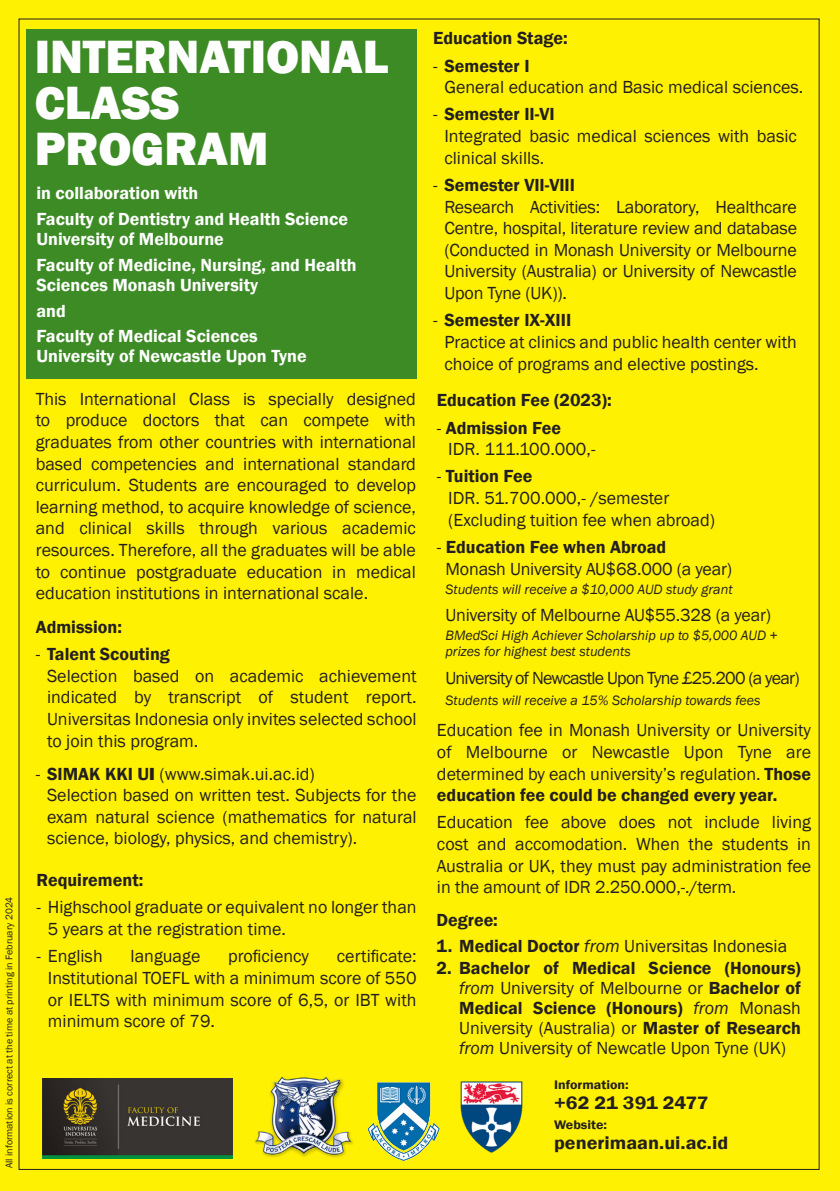
<style>
.page{position:relative;width:840px;height:1191px;background:#fff}
.page>*{position:absolute;margin:0;border:0;box-sizing:border-box;transform-origin:0 0}
.t1{font:800 48px "Franklin Gothic";color:#fff}
.t2{font:600 18.4px "Franklin Gothic";color:#231f20;scale:1.09 1}
.Class{font:18px/21.6px "Franklin Gothic";color:#231f20;text-align:justify}
.Class-2{font:600 18px/20px "Franklin Gothic";color:#231f20;text-align:justify}
.t3{font:600 18px/20px "Franklin Gothic";color:#fff}
.Class-3{font:18px "Franklin Gothic";letter-spacing:-.04em;color:#231f20}
.t4{font:italic 14px/16px "Franklin Gothic";color:#231f20}
.t5{font:600 12.8px "Franklin Gothic";color:#231f20;scale:1.09 1}
.t6{font:10px "Franklin Gothic";color:#231f20}
.s1{font-weight:400}
.s2{font-weight:600}
.s3{font-weight:800}
.s4{font-style:italic}
.s5{font-weight:400;font-style:italic}
</style>
<div class="page">
<div style="left:0;top:0;width:839px;height:1191px;background:#fff101"></div>
<div style="left:26px;top:29px;width:390px;height:350px;background:#3d8b25"></div>
<img style="left:367px;top:1082px;width:73px;height:80px">
<img style="left:460px;top:1081px;width:63px;height:72px">
<img style="left:255px;top:1076px;width:98px;height:82px">
<img style="left:43px;top:1078px;width:189px;height:80px">
<p class="t6" style="left:3px;top:1168px;width:273px;rotate:-90deg">All information is correct at the time at printing in February 2024</p>
<p class="t1" style="left:35px;top:26px;width:355px">INTERNATIONAL</p>
<p class="t1" style="left:35px;top:72px;width:146px">CLASS</p>
<p class="t1" style="left:35px;top:118px;width:235px">PROGRAM</p>
<p class="t3" style="left:36px;top:184px;width:163px">in collaboration with</p>
<p class="t3" style="left:36px;top:209px;width:313px">Faculty of Dentistry and Health Science<br>University of Melbourne</p>
<p class="t3" style="left:36px;top:255px;width:321px">Faculty of Medicine, Nursing, and Health<br>Sciences Monash University</p>
<p class="t3" style="left:36px;top:301px;width:31px">and</p>
<p class="t3" style="left:36px;top:326px;width:222px">Faculty of Medical Sciences</p>
<p class="t3" style="left:36px;top:346px;width:272px">University of Newcastle Upon Tyne</p>
<p class="Class" style="left:36px;top:388px;width:381px">This International Class is specially designed to produce doctors that can compete with graduates from other countries with international based competencies and international standard curriculum. Students are encouraged to develop learning method, to acquire knowledge of science, and clinical skills through various academic resources. Therefore, all the graduates will be able to continue postgraduate education in medical education institutions in international scale.</p>
<p class="Class-2" style="left:36px;top:617px;width:88px">Admission:</p>
<p class="Class-2" style="left:36px;top:644px;width:136px"><span class="s1">-</span> Talent Scouting</p>
<p class="Class" style="left:47px;top:665px;width:371px">Selection based on academic achievement indicated by transcript of student report.<br>Universitas Indonesia only invites selected school to join this program.</p>
<p class="Class" style="left:36px;top:763px;width:280px">- <span class="s2">SIMAK KKI U</span><span class="s3">I</span> (www.simak.ui.ac.id)</p>
<p class="Class" style="left:47px;top:784px;width:371px">Selection based on written test. Subjects for the exam natural science (mathematics for natural science, biology, physics, and chemistry).</p>
<p class="Class-2" style="left:37px;top:870px;width:108px">Requirement:</p>
<p class="Class" style="left:48px;top:897px;width:370px;text-indent:-11px">- Highschool graduate or equivalent no longer than<br>5 years at the registration time.</p>
<p class="Class" style="left:37px;top:946px;width:68px">- English</p>
<p class="Class" style="left:130px;top:946px;width:71px">language</p>
<p class="Class" style="left:228px;top:946px;width:82px">proficiency</p>
<p class="Class" style="left:48px;top:946px;width:370px;text-indent:289px">certificate:<br>Institutional TOEFL with a minimum score of 550 or IELTS with minimum score of 6,5, or IBT with minimum score of 79.</p>
<p class="Class-2" style="left:433px;top:29px;width:136px">Education Stage:</p>
<p class="Class-2" style="left:433px;top:56px;width:98px"><span class="s1">-</span> Semester I</p>
<p class="Class" style="left:444px;top:77px;width:360px">General education and Basic medical sciences.</p>
<p class="Class-2" style="left:433px;top:105px;width:123px"><span class="s1">-</span> Semester II-VI</p>
<p class="Class" style="left:444px;top:126px;width:354px">Integrated basic medical sciences with basic clinical skills.</p>
<p class="Class-2" style="left:433px;top:175px;width:143px"><span class="s1">-</span> Semester VII-VIII</p>
<p class="Class" style="left:444px;top:196px;width:354px">Research Activities: Laboratory, Healthcare Centre, hospital, literature review and database (Conducted in Monash University or Melbourne University (Australia) or University of Newcastle Upon Tyne (UK)).</p>
<p class="Class-2" style="left:433px;top:310px;width:139px"><span class="s1">-</span> Semester IX-XIII</p>
<p class="Class" style="left:444px;top:331px;width:354px">Practice at clinics and public health center with choice of programs and elective postings.</p>
<p class="Class-2" style="left:436px;top:390px;width:176px">Education Fee (2023):</p>
<p class="Class-2" style="left:436px;top:418px;width:125px"><span class="s1">-</span> Admission Fee</p>
<p class="Class" style="left:448px;top:439px;width:149px">IDR. 111.100.000,-</p>
<p class="Class-2" style="left:436px;top:466px;width:97px"><span class="s1">-</span> Tuition Fee</p>
<p class="Class" style="left:448px;top:487px;width:222px">IDR. 51.700.000,- /semester</p>
<p class="Class" style="left:448px;top:509px;width:268px">(Excluding tuition fee when abroad)</p>
<p class="Class-2" style="left:436px;top:537px;width:230px"><span class="s1">-</span> Education Fee when Abroad</p>
<p class="Class" style="left:445px;top:558px;width:288px">Monash University AU$68.000 (a year)</p>
<p class="t4" style="left:445px;top:582px;width:288px">Students will receive a $10,000 AUD study grant</p>
<p class="Class" style="left:445px;top:605px;width:327px">University of Melbourne AU$55.328 (a year)</p>
<p class="t4" style="left:445px;top:628px;width:334px">BMedSci High Achiever Scholarship up to $5,000 AUD + prizes for highest best students</p>
<p class="Class-3" style="left:445px;top:666px;width:355px">University of Newcastle Upon Tyne £25.200 (a year)</p>
<p class="t4" style="left:445px;top:692px;width:316px">Students will receive a 15% Scholarship towards fees</p>
<p class="Class" style="left:436px;top:720px;width:375px">Education fee in Monash University or University of Melbourne or Newcastle Upon Tyne are determined by each university’s regulation. <span class="s2">Those education fee could be changed every year.</span></p>
<p class="Class" style="left:436px;top:812px;width:375px">Education fee above does not include living cost and accomodation. When the students in Australia or UK, they must pay administration fee in the amount of IDR 2.250.000,-./term.</p>
<p class="Class-2" style="left:436px;top:910px;width:63px">Degree:</p>
<p class="Class" style="left:436px;top:935px;width:352px"><span class="s2">1. Medical Doctor</span> <span class="s4">from</span> Universitas Indonesia</p>
<p class="Class-2" style="left:459px;top:958px;width:343px;text-indent:-23px">2. Bachelor of Medical Science (Honours) <span class="s5">from</span> <span class="s1">University of Melbourne or</span> Bachelor of Medical Science (Honours) <span class="s5">from</span> <span class="s1">Monash University (Australia) or</span> Master of Research <span class="s5">from</span> <span class="s1">University of Newcatle Upon Tyne (UK)</span></p>
<p class="t5" style="left:554px;top:1077px;width:70px">Information:</p>
<p class="t2" style="left:554px;top:1091px;width:143px">+62 21 391 2477</p>
<p class="t5" style="left:554px;top:1116px;width:50px">Website:</p>
<p class="t2" style="left:554px;top:1131px;width:161px">penerimaan.ui.ac.id</p>
</div>
